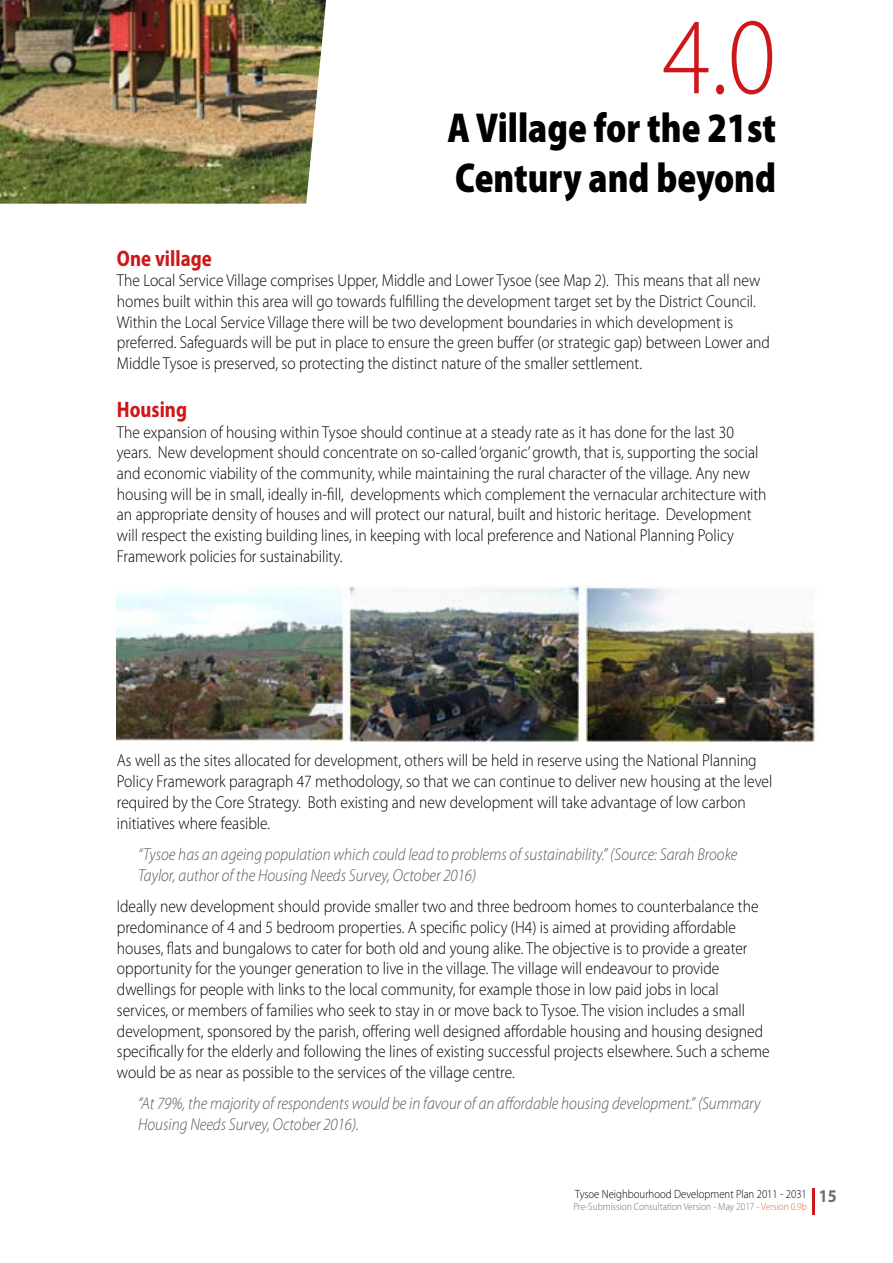
<style>
.page{position:relative;width:893px;height:1263px;background:#fff}
.page>*{position:absolute;margin:0;border:0;box-sizing:border-box;transform-origin:0 0}
.t1{font:300 109.65px "Myriad Pro";color:#cd171a;scale:.9 1}
.t2{font:900 semi-condensed 42px/49.2px "Myriad Pro";color:#000;scale:.88 1}
.t3{font:700 semi-condensed 22.5px "Myriad Pro";color:#cd171a;scale:.9 1}
.t4{font:700 18px "Myriad Pro";color:#706f6f;scale:.9 1}
.t5{font:300 17.25px/20.7px "Myriad Pro";color:#000;scale:.9 1}
.t6{font:italic 300 17.25px/20.7px "Myriad Pro";color:#575756;scale:.9 1}
.t7{font:300 12px "Myriad Pro";color:#000;scale:.9 1}
.t8{font:300 10.5px "Myriad Pro";color:#706f6f;scale:.9 1}
.s1{color:#dc674c}
</style>
<div class="page">
<hr style="left:812px;top:1188px;width:2px;height:27px;background:#cd171a">
<img style="left:117px;top:586px;width:698px;height:158px">
<img style="left:0;top:0;width:326px;height:204px">
<h1 class="t1" style="left:663px;top:-9px;width:128px">4.0</h1>
<h2 class="t2" style="left:447px;top:102px;width:375px">A Village for the 21st<br>Century and beyond</h2>
<h3 class="t3" style="left:117px;top:244px;width:107px">One village</h3>
<p class="t5" style="left:117px;top:270px;width:727px">The Local Service Village comprises Upper, Middle and Lower Tysoe (see Map 2). This means that all new homes built within this area will go towards fulfilling the development target set by the District Council.<br>Within the Local Service Village there will be two development boundaries in which development is preferred. Safeguards will be put in place to ensure the green buffer (or strategic gap) between Lower and Middle Tysoe is preserved, so protecting the distinct nature of the smaller settlement.</p>
<h3 class="t3" style="left:117px;top:395px;width:79px">Housing</h3>
<p class="t5" style="left:117px;top:421px;width:723px">The expansion of housing within Tysoe should continue at a steady rate as it has done for the last 30 years. New development should concentrate on so-called ‘organic’ growth, that is, supporting the social and economic viability of the community, while maintaining the rural character of the village. Any new housing will be in small, ideally in-fill, developments which complement the vernacular architecture with an appropriate density of houses and will protect our natural, built and historic heritage. Development will respect the existing building lines, in keeping with local preference and National Planning Policy Framework policies for sustainability.</p>
<p class="t5" style="left:117px;top:750px;width:730px">As well as the sites allocated for development, others will be held in reserve using the National Planning Policy Framework paragraph 47 methodology, so that we can continue to deliver new housing at the level required by the Core Strategy. Both existing and new development will take advantage of low carbon initiatives where feasible.</p>
<p class="t6" style="left:138px;top:844px;width:667px">“Tysoe has an ageing population which could lead to problems of sustainability.” (Source: Sarah Brooke<br>Taylor, author of the Housing Needs Survey, October 2016)</p>
<p class="t5" style="left:117px;top:896px;width:727px">Ideally new development should provide smaller two and three bedroom homes to counterbalance the predominance of 4 and 5 bedroom properties. A specific policy (H4) is aimed at providing affordable houses, flats and bungalows to cater for both old and young alike. The objective is to provide a greater opportunity for the younger generation to live in the village. The village will endeavour to provide dwellings for people with links to the local community, for example those in low paid jobs in local services, or members of families who seek to stay in or move back to Tysoe. The vision includes a small development, sponsored by the parish, offering well designed affordable housing and housing designed specifically for the elderly and following the lines of existing successful projects elsewhere. Such a scheme would be as near as possible to the services of the village centre.</p>
<p class="t6" style="left:138px;top:1093px;width:693px">“At 79%, the majority of respondents would be in favour of an affordable housing development.” (Summary<br>Housing Needs Survey, October 2016).</p>
<p class="t7" style="left:575px;top:1186px;width:259px">Tysoe Neighbourhood Development Plan 2011 - 2031</p>
<p class="t8" style="left:573px;top:1200px;width:261px">Pre-Submission Consultation Version - May 2017 - <span class="s1">Version 0.9b</span></p>
<p class="t4" style="left:819px;top:1184px;width:21px">15</p>
</div>
